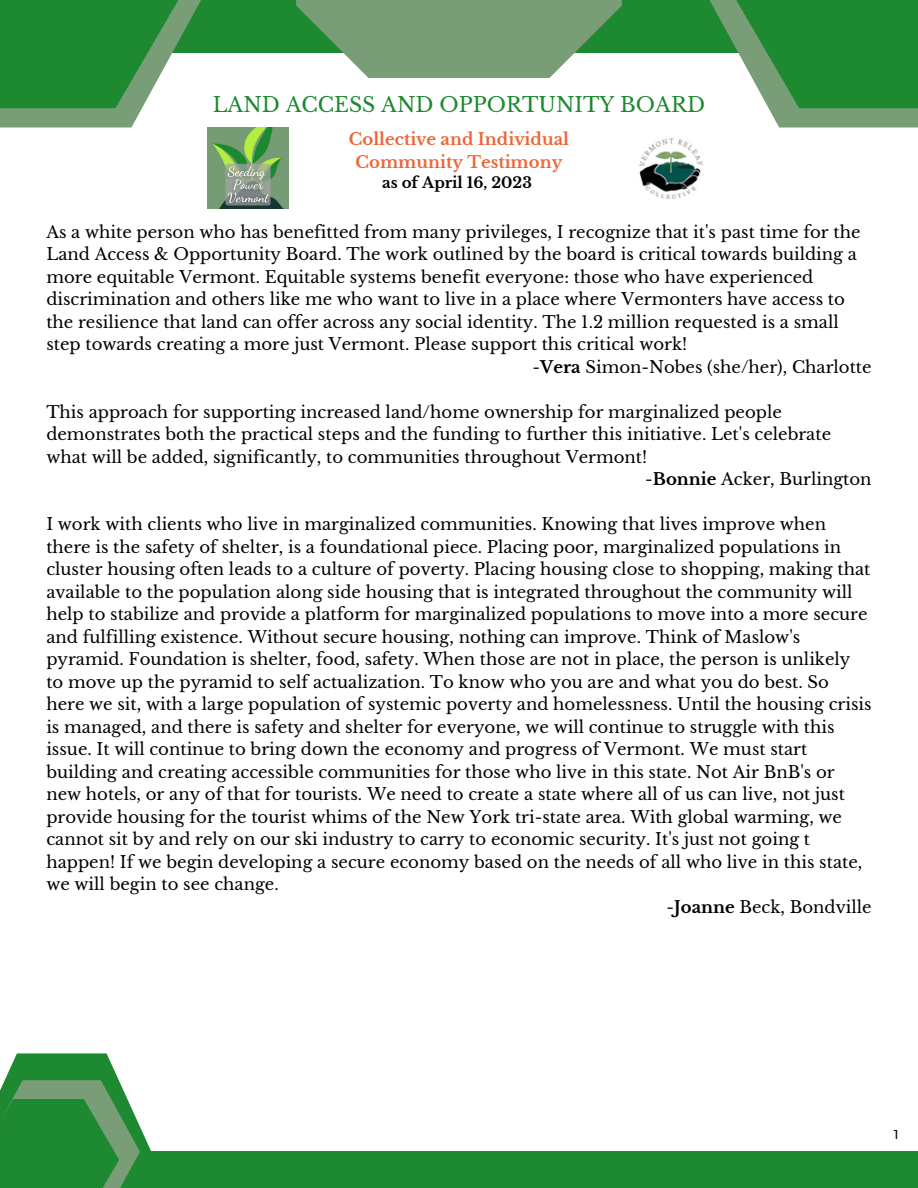
<style>
.page{position:relative;width:918px;height:1188px;background:#fff}
.page>*{position:absolute;margin:0;border:0;box-sizing:border-box;transform-origin:0 0}
.t1{font:20.4px "Libre Baskerville";color:#1d8930}
.t2{font:18px "Neutraface Text";color:#000}
.t3{font:16.5px "Libre Baskerville";color:#000}
.t4{font:700 16.5px/22.5px "Libre Baskerville";color:#ec6737;text-align:center}
.t5{font:700 15px "Libre Baskerville";color:#000}
.s1{font-weight:700}
</style>
<div class="page">
<div style="left:0;top:0;width:918px;height:52px;background:#1d8930"></div>
<svg style="left:0;top:0;width:201px;height:128px;fill:#799d76"></svg>
<svg style="left:0;top:0;width:178px;height:108px;fill:#1d8930"></svg>
<svg style="left:709px;top:0;width:209px;height:128px;fill:#799d76"></svg>
<svg style="left:736px;top:0;width:182px;height:108px;fill:#1d8930"></svg>
<svg style="left:296px;top:0;width:326px;height:78px;fill:#799d76"></svg>
<svg style="left:5px;top:1053px;width:146px;height:99px;fill:#1d8930"></svg>
<div style="left:0;top:1152px;width:918px;height:36px;background:#1d8930"></div>
<svg style="left:0;top:1080px;width:140px;height:108px"></svg>
<div style="left:0;top:1099px;width:119px;height:89px;background:#1d8930"></div>
<img style="left:207px;top:128px;width:81px;height:81px">
<img style="left:639px;top:138px;width:64px;height:61px">
<p class="t1" style="left:213px;top:92px;width:494px">LAND ACCESS AND OPPORTUNITY BOARD</p>
<p class="t4" style="left:349px;top:128px;width:222px">Collective and Individual<br>Community Testimony</p>
<p class="t5" style="left:382px;top:173px;width:151px">as of April 16, 2023</p>
<p class="t3" style="left:46px;top:222px;width:816px">As a white person who has benefitted from many privileges, I recognize that it's past time for the</p>
<p class="t3" style="left:46px;top:244px;width:812px">Land Access &amp; Opportunity Board. The work outlined by the board is critical towards building a</p>
<p class="t3" style="left:46px;top:267px;width:768px">more equitable Vermont. Equitable systems benefit everyone: those who have experienced</p>
<p class="t3" style="left:46px;top:289px;width:800px">discrimination and others like me who want to live in a place where Vermonters have access to</p>
<p class="t3" style="left:46px;top:312px;width:794px">the resilience that land can offer across any social identity. The 1.2 million requested is a small</p>
<p class="t3" style="left:46px;top:334px;width:642px">step towards creating a more just Vermont. Please support this critical work!</p>
<p class="t3" style="left:533px;top:357px;width:341px">-<span class="s1">Vera</span> Simon-Nobes (she/her), Charlotte</p>
<p class="t3" style="left:46px;top:402px;width:737px">This approach for supporting increased land/home ownership for marginalized people</p>
<p class="t3" style="left:46px;top:424px;width:786px">demonstrates both the practical steps and the funding to further this initiative. Let's celebrate</p>
<p class="t3" style="left:46px;top:447px;width:602px">what will be added, significantly, to communities throughout Vermont!</p>
<p class="t3" style="left:645px;top:469px;width:228px">-<span class="s1">Bonnie</span> Acker, Burlington</p>
<p class="t3" style="left:46px;top:514px;width:781px">I work with clients who live in marginalized communities. Knowing that lives improve when</p>
<p class="t3" style="left:46px;top:537px;width:796px">there is the safety of shelter, is a foundational piece. Placing poor, marginalized populations in</p>
<p class="t3" style="left:46px;top:559px;width:826px">cluster housing often leads to a culture of poverty. Placing housing close to shopping, making that</p>
<p class="t3" style="left:46px;top:582px;width:808px">available to the population along side housing that is integrated throughout the community will</p>
<p class="t3" style="left:46px;top:604px;width:823px">help to stabilize and provide a platform for marginalized populations to move into a more secure</p>
<p class="t3" style="left:46px;top:627px;width:756px">and fulfilling existence. Without secure housing, nothing can improve. Think of Maslow's</p>
<p class="t3" style="left:46px;top:649px;width:806px">pyramid. Foundation is shelter, food, safety. When those are not in place, the person is unlikely</p>
<p class="t3" style="left:46px;top:672px;width:784px">to move up the pyramid to self actualization. To know who you are and what you do best. So</p>
<p class="t3" style="left:46px;top:694px;width:827px">here we sit, with a large population of systemic poverty and homelessness. Until the housing crisis</p>
<p class="t3" style="left:46px;top:717px;width:790px">is managed, and there is safety and shelter for everyone, we will continue to struggle with this</p>
<p class="t3" style="left:46px;top:739px;width:763px">issue. It will continue to bring down the economy and progress of Vermont. We must start</p>
<p class="t3" style="left:46px;top:762px;width:790px">building and creating accessible communities for those who live in this state. Not Air BnB's or</p>
<p class="t3" style="left:46px;top:784px;width:800px">new hotels, or any of that for tourists. We need to create a state where all of us can live, not just</p>
<p class="t3" style="left:46px;top:807px;width:797px">provide housing for the tourist whims of the New York tri-state area. With global warming, we</p>
<p class="t3" style="left:46px;top:829px;width:765px">cannot sit by and rely on our ski industry to carry to economic security. It's just not going t</p>
<p class="t3" style="left:46px;top:852px;width:817px">happen! If we begin developing a secure economy based on the needs of all who live in this state,</p>
<p class="t3" style="left:46px;top:874px;width:234px">we will begin to see change.</p>
<p class="t3" style="left:667px;top:897px;width:207px">-<span class="s1">Joanne</span> Beck, Bondville</p>
<p class="t2" style="left:894px;top:1125px;width:7px">1</p>
</div>
